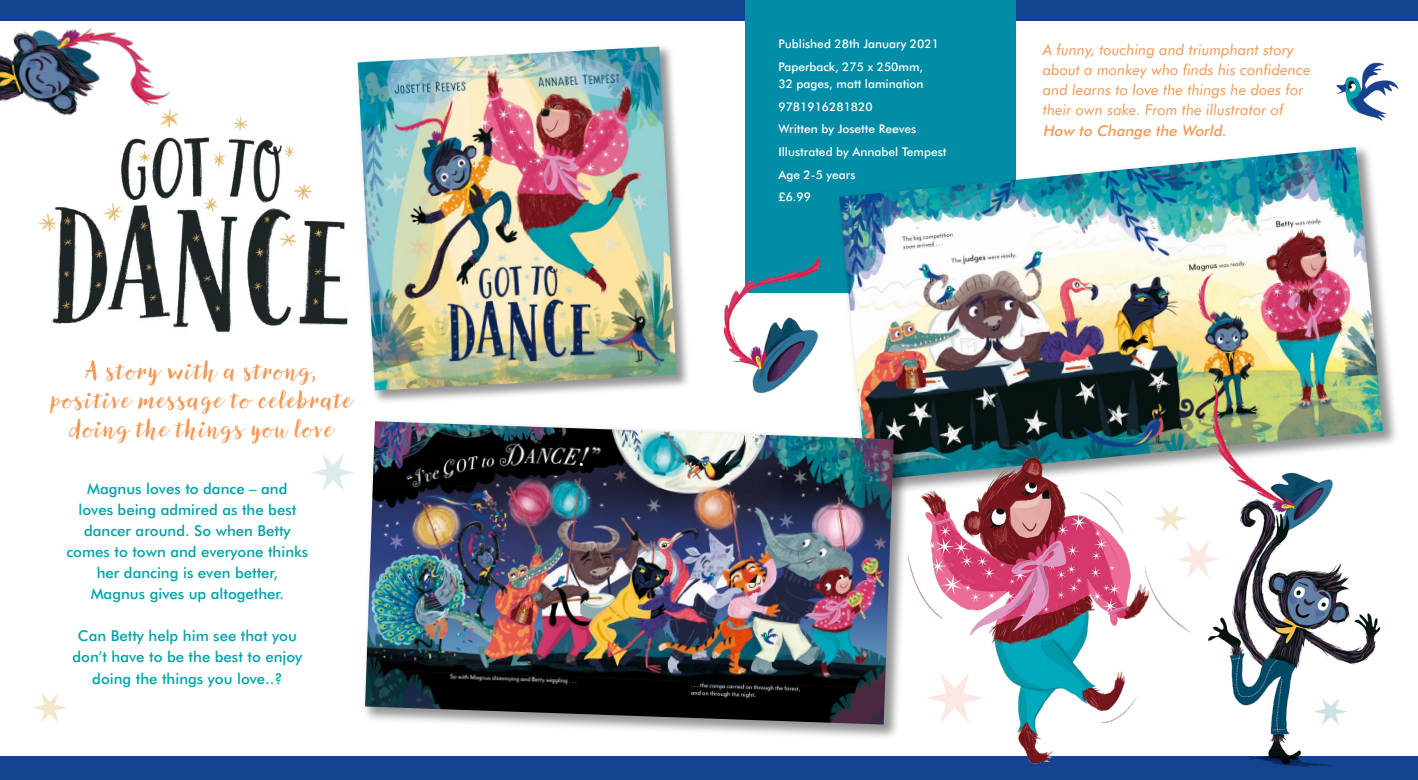
<style>
.page{position:relative;width:1418px;height:780px;background:#fff}
.page>*{position:absolute;margin:0;border:0;box-sizing:border-box;transform-origin:0 0}
.t1{font:24px/28.8px "Canvas Script";letter-spacing:.06em;color:#f49753;text-align:center}
.t2{font:500 15px/21px "Futura BT";color:#00a3a9;text-align:center}
.t3{font:italic 15px/20px "Futura BT";color:#f49753}
.t4{font:italic 500 15px "Futura BT";color:#f49753}
.t5{font:500 12px/22.7px "Futura BT";color:#fff}
</style>
<div class="page">
<div style="left:0;top:756px;width:1417px;height:24px;background:#144390"></div>
<div style="left:0;top:0;width:1417px;height:21px;background:#144390"></div>
<div style="left:745px;top:0;width:270px;height:292px;background:#008da5"></div>
<div style="left:355px;top:44px;width:336px;height:361px;background:#000;opacity:.42"></div>
<img style="left:357px;top:47px;width:319px;height:343px">
<img style="left:37px;top:116px;width:312px;height:217px">
<img style="left:0;top:28px;width:186px;height:153px">
<img style="left:723px;top:257px;width:112px;height:136px">
<svg style="left:0;top:129px;width:31px;height:52px"></svg>
<img style="left:1336px;top:62px;width:63px;height:59px">
<svg style="left:312px;top:454px;width:42px;height:37px"></svg>
<div style="left:836px;top:144px;width:563px;height:353px;background:#000;opacity:.42"></div>
<img style="left:839px;top:147px;width:543px;height:298px">
<div style="left:361px;top:418px;width:549px;height:323px;background:#000;opacity:.42"></div>
<img style="left:365px;top:421px;width:528px;height:303px">
<svg style="left:33px;top:693px;width:34px;height:29px"></svg>
<img style="left:892px;top:445px;width:294px;height:319px">
<img style="left:1186px;top:361px;width:199px;height:405px">
<h1 class="t1" style="left:51px;top:357px;width:302px">A story with a strong, positive message to celebrate doing the things you love</h1>
<p class="t2" style="left:66px;top:477px;width:243px">Magnus loves to dance – and<br>loves being admired as the best dancer around. So when Betty comes to town and everyone thinks her dancing is even better,<br>Magnus gives up altogether.</p>
<p class="t2" style="left:72px;top:624px;width:231px;line-height:21.5px">Can Betty help him see that you don’t have to be the best to enjoy doing the things you love..?</p>
<p class="t5" style="left:778px;top:33px;width:162px">Published 28th January 2021<br>Paperback, 275 x 250mm,</p>
<p class="t5" style="left:778px;top:72px;width:170px">32 pages, matt lamination<br>9781916281820<br>Written by Josette Reeves<br>Illustrated by Annabel Tempest<br>Age 2-5 years<br>£6.99</p>
<p class="t3" style="left:1042px;top:39px;width:269px">A funny, touching and triumphant story about a monkey who finds his confidence and learns to love the things he does for their own sake. From the illustrator of</p>
<p class="t4" style="left:1042px;top:121px;width:188px">How to Change the World.</p>
</div>
